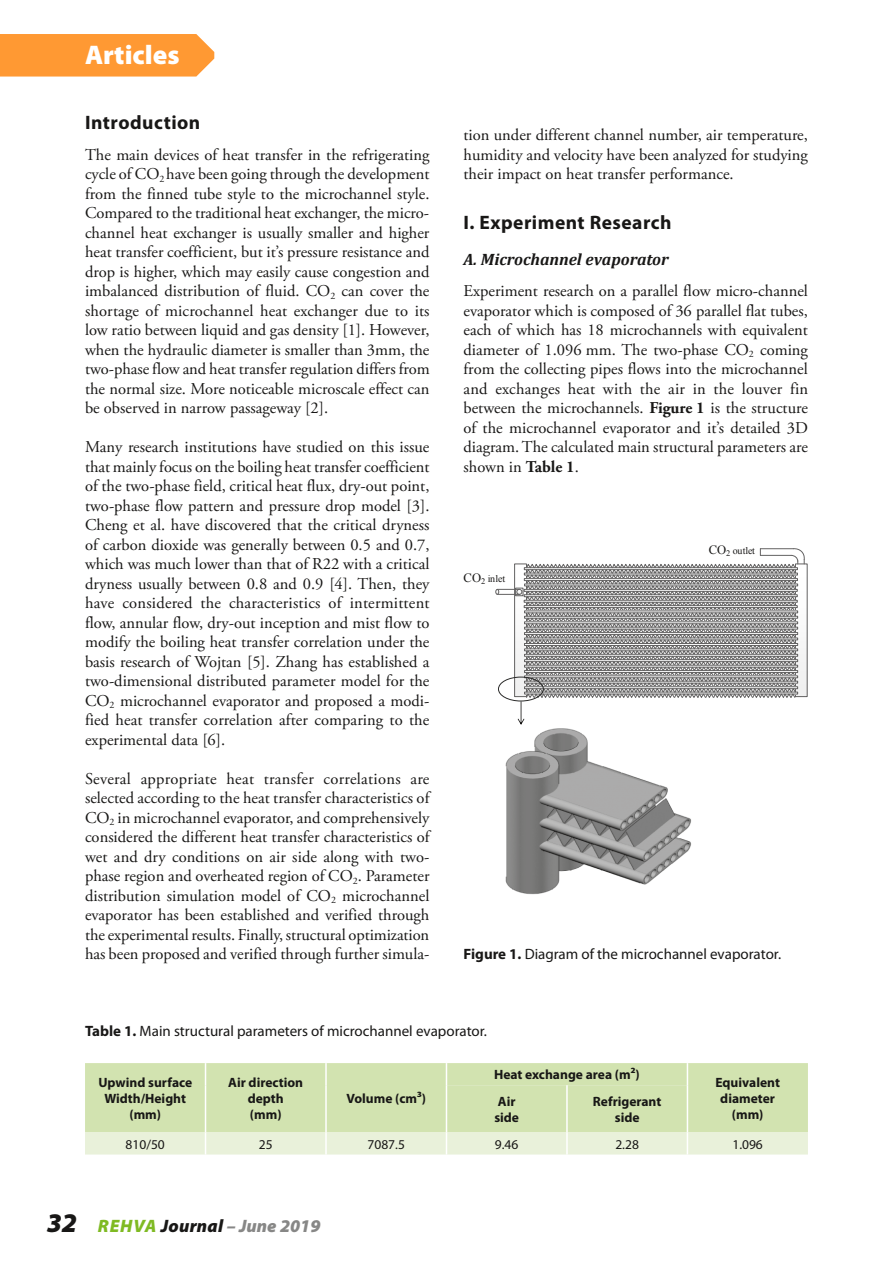
<style>
.page{position:relative;width:893px;height:1263px;background:#fff}
.page>*{position:absolute;margin:0;border:0;box-sizing:border-box;transform-origin:0 0}
.t1{font:900 27px "Myriad Pro";color:#fff}
.t2{font:700 19.5px "Myriad Pro";letter-spacing:.025em;color:#181716}
.t3{font:italic 900 18px "Myriad Pro";letter-spacing:.015em;color:#878786}
.t4{font:16.5px/19.5px "Adobe Garamond Pro";color:#181716;text-align:justify}
.t5{font:italic 700 16.5px "Cambria";color:#181716}
.t6{font:15px "Myriad Pro";color:#181716}
.t7{font:700 13.5px/16.2px "Myriad Pro";color:#181716;text-align:center}
.t8{font:13.5px "Myriad Pro";color:#181716}
.t9{font:10.05px "Times New Roman";letter-spacing:-.015em;color:#181716}
.s1{font-weight:700}
.s2{font-size:12.6px}
.s3{font-size:27px;color:#181716}
.s4{color:#7fba23}
.s5{color:#181716}
</style>
<div class="page">
<img style="left:505px;top:728px;width:187px;height:167px">
<svg style="left:85px;top:1063px;width:723px;height:91px;background:#d8e6ba"></svg>
<svg style="left:495px;top:548px;width:310px;height:177px"></svg>
<div style="left:0;top:34px;width:214px;height:43px;background:#f93"></div>
<h1 class="t1" style="left:85px;top:37px;width:96px">Articles</h1>
<p class="t2" style="left:85px;top:110px;width:117px">Introduction</p>
<p class="t4" style="left:85px;top:145px;width:346px">The main devices of heat transfer in the refrigerating cycle of CO<sub>2</sub> have been going through the development from the finned tube style to the microchannel style.<br>Compared to the traditional heat exchanger, the micro&shy;channel heat exchanger is usually smaller and higher heat transfer coefficient, but it’s pressure resistance and drop is higher, which may easily cause congestion and imbalanced distribution of fluid. CO<sub>2</sub> can cover the shortage of microchannel heat exchanger due to its low ratio between liquid and gas density [1]. However, when the hydraulic diameter is smaller than 3mm, the two-phase flow and heat transfer regulation differs from the normal size. More noticeable microscale effect can be observed in narrow passageway [2].</p>
<p class="t4" style="left:85px;top:438px;width:346px">Many research institutions have studied on this issue that mainly focus on the boiling heat transfer coefficient of the two-phase field, critical heat flux, dry-out point, two-phase flow pattern and pressure drop model [3].<br>Cheng et al. have discovered that the critical dryness of carbon dioxide was generally between 0.5 and 0.7, which was much lower than that of R22 with a critical dryness usually between 0.8 and 0.9 [4]. Then, they have considered the characteristics of intermittent flow, annular flow, dry-out inception and mist flow to modify the boiling heat transfer correlation under the basis research of Wojtan [5]. Zhang has established a two-dimensional distributed parameter model for the CO<sub>2</sub> microchannel evaporator and proposed a modi&shy;fied heat transfer correlation after comparing to the experimental data [6].</p>
<p class="t4" style="left:85px;top:769px;width:346px">Several appropriate heat transfer correlations are selected according to the heat transfer characteristics of CO<sub>2</sub> in microchannel evaporator, and comprehensively considered the different heat transfer characteristics of wet and dry conditions on air side along with two&shy;phase region and overheated region of CO<sub>2</sub>. Parameter distribution simulation model of CO<sub>2</sub> microchannel evaporator has been established and verified through the experimental results. Finally, structural optimization has been proposed and verified through further simula-</p>
<p class="t4" style="left:463px;top:126px;width:346px">tion under different channel number, air temperature, humidity and velocity have been analyzed for studying their impact on heat transfer performance.</p>
<p class="t2" style="left:463px;top:210px;width:209px">I. Experiment Research</p>
<p class="t5" style="left:463px;top:247px;width:207px">A. Microchannel evaporator</p>
<p class="t4" style="left:463px;top:282px;width:346px">Experiment research on a parallel flow micro-channel evaporator which is composed of 36 parallel flat tubes, each of which has 18 microchannels with equivalent diameter of 1.096 mm. The two-phase CO<sub>2</sub> coming from the collecting pipes flows into the microchannel and exchanges heat with the air in the louver fin between the microchannels. <span class="s1">Figure 1</span> is the structure of the microchannel evaporator and it’s detailed 3D diagram. The calculated main structural parameters are shown in <span class="s1">Table 1</span>.</p>
<p class="t9" style="left:464px;top:571px;width:43px"><span class="s2">CO</span><sub>2</sub> inlet</p>
<p class="t9" style="left:709px;top:543px;width:48px"><span class="s2">CO</span><sub>2</sub> outlet</p>
<p class="t6" style="left:463px;top:945px;width:319px"><span class="s1">Figure 1.</span> Diagram of the microchannel evaporator.</p>
<p class="t6" style="left:85px;top:1021px;width:403px"><span class="s1">Table 1.</span> Main structural parameters of microchannel evaporator.</p>
<p class="t7" style="left:98px;top:1073px;width:95px">Upwind surface<br>Width/Height (mm)</p>
<p class="t7" style="left:228px;top:1073px;width:76px">Air direction depth<br>(mm)</p>
<p class="t7" style="left:346px;top:1090px;width:81px">Volume (cm³)</p>
<p class="t7" style="left:494px;top:1066px;width:147px">Heat exchange area (m²)</p>
<p class="t7" style="left:494px;top:1093px;width:26px;text-align:left">Air side</p>
<p class="t7" style="left:593px;top:1093px;width:70px">Refrigerant side</p>
<p class="t7" style="left:715px;top:1073px;width:66px">Equivalent diameter (mm)</p>
<p class="t8" style="left:126px;top:1136px;width:41px">810/50</p>
<p class="t8" style="left:259px;top:1136px;width:15px">25</p>
<p class="t8" style="left:367px;top:1136px;width:39px">7087.5</p>
<p class="t8" style="left:495px;top:1136px;width:25px">9.46</p>
<p class="t8" style="left:615px;top:1136px;width:25px">2.28</p>
<p class="t8" style="left:732px;top:1136px;width:32px">1.096</p>
<p class="t3" style="left:47px;top:1214px;width:275px"><span class="s3">32</span> <span class="s4">REHVA</span> <span class="s5">Journal</span> – June 2019</p>
</div>
